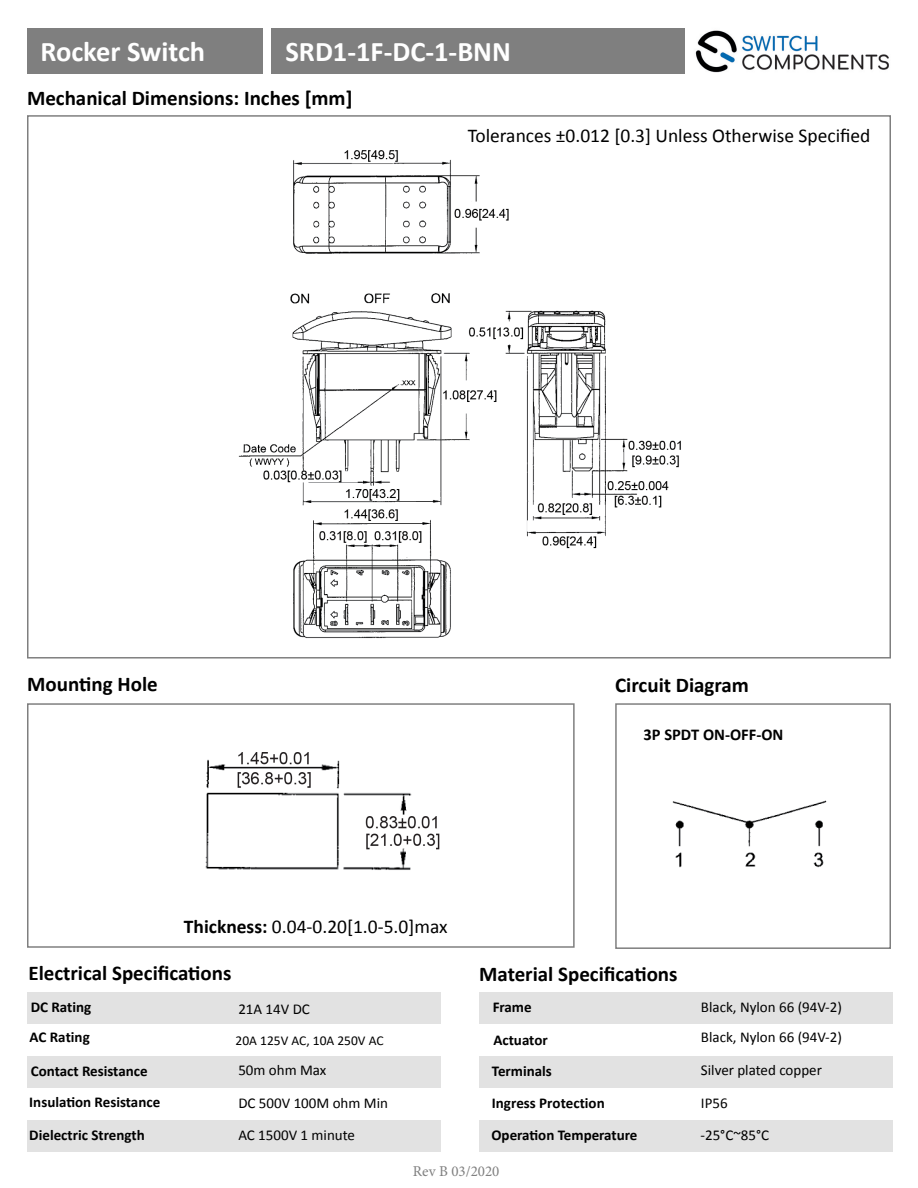
<style>
.page{position:relative;width:918px;height:1188px;background:#fff}
.page>*{position:absolute;margin:0;border:0;box-sizing:border-box;transform-origin:0 0}
.t1{font:700 28.5px "Calibri";color:#fff}
.t2{font:700 21px "Calibri";color:#000}
.t3{font:19.5px "Calibri";color:#000}
.t4{font:700 16.5px "Calibri";color:#000}
.t5{font:700 15px "Calibri";color:#000}
.t6{font:15px "Calibri";color:#000}
.t7{font:15px "Minion Pro";color:#7f7f7f}
.t8{font:13.5px "Calibri";color:#000}
.s1{font-weight:700}
</style>
<div class="page">
<img style="left:695px;top:30px;width:194px;height:43px">
<div style="left:27px;top:29px;width:236px;height:45px;background:#7f7f7f"></div>
<div style="left:27px;top:703px;width:548px;height:245px;border:2px solid #7f7f7f"></div>
<div style="left:615px;top:703px;width:276px;height:246px;border:2px solid #7f7f7f"></div>
<div style="left:27px;top:992px;width:414px;height:31px;background:#e2e2e2"></div>
<div style="left:479px;top:992px;width:414px;height:31px;background:#e2e2e2"></div>
<div style="left:27px;top:1056px;width:414px;height:32px;background:#e2e2e2"></div>
<div style="left:479px;top:1056px;width:414px;height:32px;background:#e2e2e2"></div>
<div style="left:27px;top:1120px;width:414px;height:32px;background:#e2e2e2"></div>
<div style="left:479px;top:1120px;width:414px;height:32px;background:#e2e2e2"></div>
<div style="left:271px;top:28px;width:414px;height:46px;background:#7f7f7f"></div>
<img style="left:205px;top:752px;width:235px;height:118px">
<img style="left:672px;top:800px;width:155px;height:68px">
<img style="left:238px;top:150px;width:443px;height:488px">
<p class="t1" style="left:40px;top:31px;width:166px">Rocker Switch</p>
<p class="t1" style="left:286px;top:31px;width:227px">SRD1-1F-DC-1-BNN</p>
<p class="t2" style="left:27px;top:83px;width:327px">Mechanical Dimensions: Inches [mm]</p>
<p class="t3" style="left:468px;top:123px;width:404px">Tolerances ±0.012 [0.3] Unless Otherwise Specified</p>
<p class="t2" style="left:27px;top:669px;width:132px">Mounting Hole</p>
<p class="t2" style="left:615px;top:671px;width:135px">Circuit Diagram</p>
<p class="t3" style="left:184px;top:914px;width:265px"><span class="s1">Thickness:</span> 0.04-0.20[1.0-5.0]max</p>
<p class="t4" style="left:644px;top:722px;width:141px">3P SPDT ON-OFF-ON</p>
<p class="t2" style="left:29px;top:958px;width:205px">Electrical Specifications</p>
<p class="t2" style="left:479px;top:959px;width:200px">Material Specifications</p>
<p class="t6" style="left:238px;top:999px;width:73px">21A 14V DC</p>
<p class="t6" style="left:701px;top:998px;width:143px">Black, Nylon 66 (94V-2)</p>
<p class="t5" style="left:31px;top:996px;width:62px">DC Rating</p>
<p class="t5" style="left:493px;top:996px;width:41px">Frame</p>
<p class="t5" style="left:29px;top:1027px;width:62px">AC Rating</p>
<p class="t8" style="left:236px;top:1031px;width:150px">20A 125V AC, 10A 250V AC</p>
<p class="t5" style="left:493px;top:1029px;width:56px">Actuator</p>
<p class="t6" style="left:701px;top:1028px;width:143px">Black, Nylon 66 (94V-2)</p>
<p class="t5" style="left:31px;top:1061px;width:118px">Contact Resistance</p>
<p class="t6" style="left:238px;top:1061px;width:90px">50m ohm Max</p>
<p class="t5" style="left:492px;top:1061px;width:62px">Terminals</p>
<p class="t6" style="left:701px;top:1061px;width:123px">Silver plated copper</p>
<p class="t5" style="left:29px;top:1092px;width:132px">Insulation Resistance</p>
<p class="t5" style="left:29px;top:1124px;width:117px">Dielectric Strength</p>
<p class="t6" style="left:238px;top:1094px;width:151px">DC 500V 100M ohm Min</p>
<p class="t6" style="left:238px;top:1125px;width:118px">AC 1500V 1 minute</p>
<p class="t5" style="left:492px;top:1093px;width:114px">Ingress Protection</p>
<p class="t5" style="left:492px;top:1125px;width:148px">Operation Temperature</p>
<p class="t6" style="left:701px;top:1094px;width:28px">IP56</p>
<p class="t6" style="left:701px;top:1126px;width:70px">-25°C~85°C</p>
<p class="t7" style="left:413px;top:1162px;width:88px">Rev B 03/2020</p>
</div>
